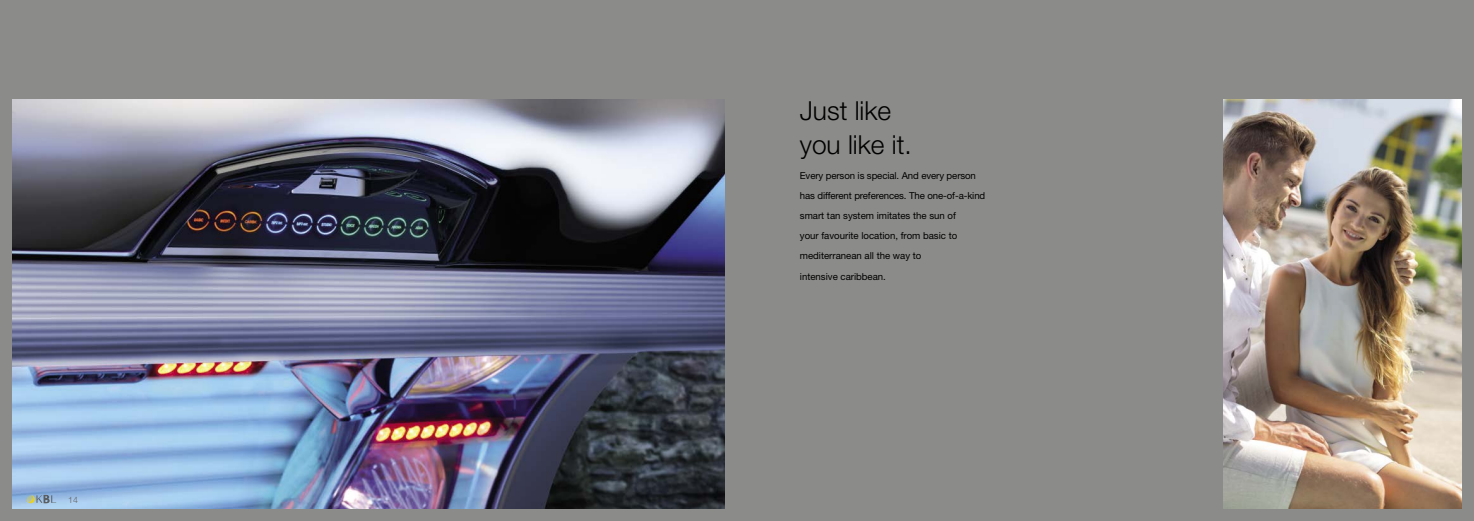
<style>
.page{position:relative;width:1474px;height:521px;background:#fff}
.page>*{position:absolute;margin:0;border:0;box-sizing:border-box;transform-origin:0 0}
.t1{font:300 26.25px/34.1px "Helvetica Neue LT Std";color:#000}
.t2{font:9.62px/20.1px "Helvetica Neue LT Std";color:#000}
.t3{font:300 8.75px "Helvetica Neue LT Std";color:#636363}
</style>
<div class="page">
<div style="left:0;top:0;width:1473px;height:521px;background:#8b8b89"></div>
<img style="left:12px;top:99px;width:712px;height:409px">
<img style="left:1223px;top:99px;width:238px;height:409px">
<svg style="left:27px;top:495px;width:29px;height:8px"></svg>
<p class="t3" style="left:68px;top:494px;width:11px">14</p>
<h1 class="t1" style="left:799px;top:93px;width:113px">Just like you like it.</h1>
<p class="t2" style="left:799px;top:165px;width:187px">Every person is special. And every person has different preferences. The one‐of‐a‐kind smart tan system imitates the sun of<br>your favourite location, from basic to mediterranean all the way to<br>intensive caribbean.</p>
</div>
